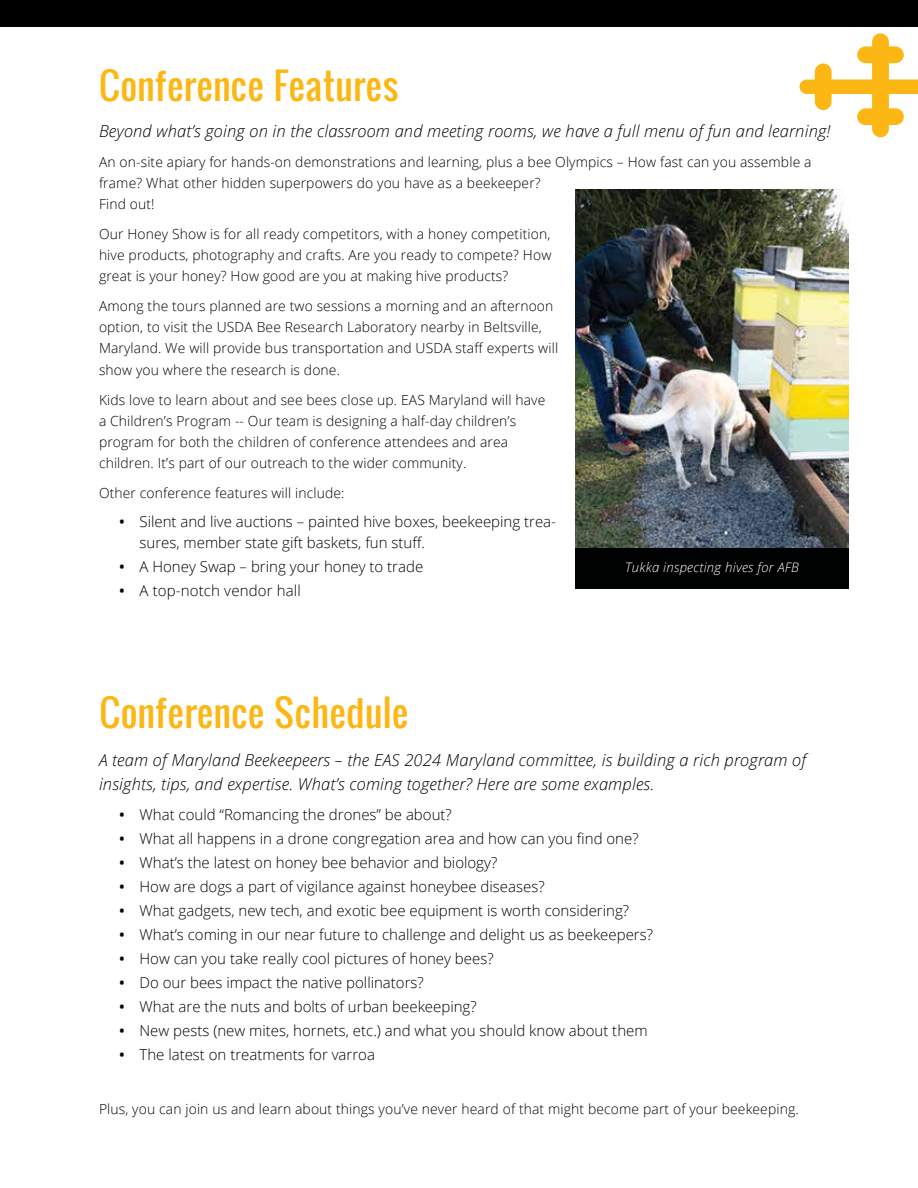
<style>
.page{position:relative;width:918px;height:1188px;background:#fff}
.page>*{position:absolute;margin:0;border:0;box-sizing:border-box;transform-origin:0 0}
.t1{font:36px "Oswald";color:#fdb714}
.t2{font:italic 300 16.5px/24px "Open Sans";letter-spacing:.01em;color:#000}
.t3{font:300 15px/21px "Open Sans";color:#000}
.t4{font:300 13.8px/21px "Open Sans";letter-spacing:.01em;color:#000}
.t5{font:italic 300 13.2px "Open Sans";letter-spacing:.02em;color:#fff}
.s1{font-weight:600}
</style>
<div class="page">
<div style="left:0;top:0;width:918px;height:27px;background:#000"></div>
<svg style="left:800px;top:33px;width:118px;height:104px"></svg>
<img style="left:575px;top:189px;width:274px;height:359px">
<div style="left:575px;top:548px;width:274px;height:41px;background:#000101"></div>
<h1 class="t1" style="left:99px;top:59px;width:302px">Conference Features</h1>
<p class="t2" style="left:99px;top:119px;width:733px">Beyond what’s going on in the classroom and meeting rooms, we have a full menu of fun and learning!</p>
<p class="t4" style="left:99px;top:152px;width:714px">An on-site apiary for hands-on demonstrations and learning, plus a bee Olympics – How fast can you assemble a frame? What other hidden superpowers do you have as a beekeeper?<br>Find out!</p>
<p class="t4" style="left:99px;top:224px;width:454px;text-align:justify">Our Honey Show is for all ready competitors, with a honey competition, hive products, photography and crafts. Are you ready to compete? How great is your honey? How good are you at making hive products?</p>
<p class="t4" style="left:99px;top:296px;width:461px">Among the tours planned are two sessions a morning and an afternoon option, to visit the USDA Bee Research Laboratory nearby in Beltsville, Maryland. We will provide bus transportation and USDA staff experts will show you where the research is done.</p>
<p class="t4" style="left:99px;top:389px;width:448px">Kids love to learn about and see bees close up. EAS Maryland will have a Children’s Program -- Our team is designing a half-day children’s program for both the children of conference attendees and area children. It’s part of our outreach to the wider community.</p>
<p class="t4" style="left:99px;top:482px;width:247px">Other conference features will include:</p>
<p class="t3" style="left:140px;top:511px;width:418px;text-indent:-20px"><span class="s1">•</span> Silent and live auctions – painted hive boxes, beekeeping trea&shy;sures, member state gift baskets, fun stuff.</p>
<p class="t3" style="left:119px;top:556px;width:305px"><span class="s1">•</span> A Honey Swap – bring your honey to trade</p>
<p class="t3" style="left:119px;top:580px;width:183px"><span class="s1">•</span> A top-notch vendor hall</p>
<p class="t5" style="left:625px;top:558px;width:175px">Tukka inspecting hives for AFB</p>
<h1 class="t1" style="left:99px;top:686px;width:311px">Conference Schedule</h1>
<p class="t2" style="left:99px;top:747px;width:709px">A team of Maryland Beekeepeers – the EAS 2024 Maryland committee, is building a rich program of insights, tips, and expertise. What’s coming together? Here are some examples.</p>
<p class="t3" style="left:119px;top:803px;width:334px"><span class="s1">•</span> What could “Romancing the drones” be about?</p>
<p class="t3" style="left:119px;top:827px;width:521px"><span class="s1">•</span> What all happens in a drone congregation area and how can you find one?</p>
<p class="t3" style="left:119px;top:851px;width:380px"><span class="s1">•</span> What’s the latest on honey bee behavior and biology?</p>
<p class="t3" style="left:119px;top:875px;width:427px"><span class="s1">•</span> How are dogs a part of vigilance against honeybee diseases?</p>
<p class="t3" style="left:119px;top:899px;width:511px"><span class="s1">•</span> What gadgets, new tech, and exotic bee equipment is worth considering?</p>
<p class="t3" style="left:119px;top:923px;width:535px"><span class="s1">•</span> What’s coming in our near future to challenge and delight us as beekeepers?</p>
<p class="t3" style="left:119px;top:947px;width:376px"><span class="s1">•</span> How can you take really cool pictures of honey bees?</p>
<p class="t3" style="left:119px;top:971px;width:306px"><span class="s1">•</span> Do our bees impact the native pollinators?</p>
<p class="t3" style="left:119px;top:995px;width:359px"><span class="s1">•</span> What are the nuts and bolts of urban beekeeping?</p>
<p class="t3" style="left:119px;top:1019px;width:530px"><span class="s1">•</span> New pests (new mites, hornets, etc.) and what you should know about them</p>
<p class="t3" style="left:119px;top:1043px;width:257px"><span class="s1">•</span> The latest on treatments for varroa</p>
<p class="t4" style="left:99px;top:1098px;width:701px">Plus, you can join us and learn about things you’ve never heard of that might become part of your beekeeping.</p>
</div>
